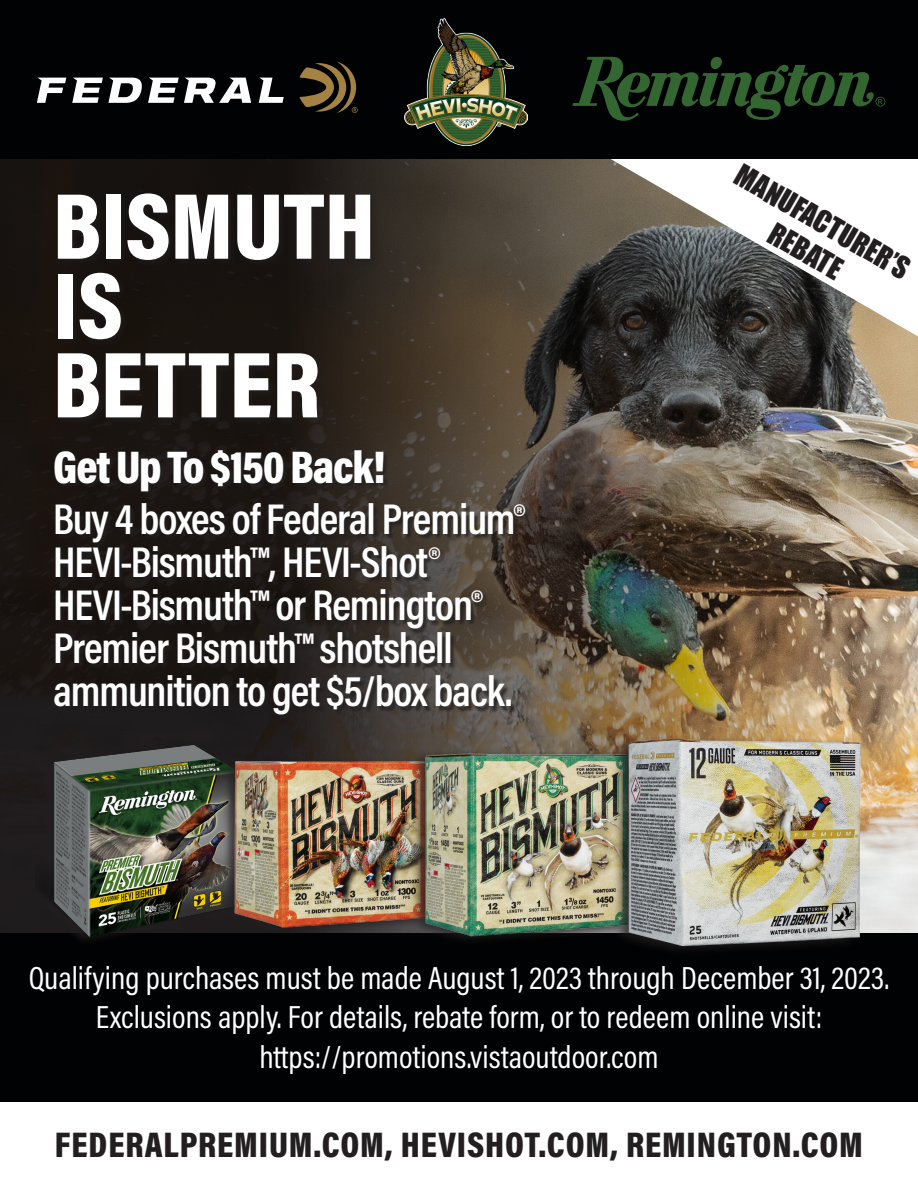
<style>
.page{position:relative;width:918px;height:1188px;background:#fff}
.page>*{position:absolute;margin:0;border:0;box-sizing:border-box;transform-origin:0 0}
.t1{font:900 94.95px/79.3px "Acumin Pro Cond";color:#fff}
.t2{font:900 46.2px "Acumin Pro Cond";letter-spacing:-.025em;color:#fff}
.t3{font:600 43.5px/43px "Acumin Pro Cond";letter-spacing:-.025em;color:#fff}
.t4{font:900 36px "Acumin Pro Cond";letter-spacing:.025em;color:#231f20}
.t5{font:32.25px/39px "Acumin Pro Cond";color:#fff;text-align:center}
.t6{font:28.35px/33.9px "Impact";color:#231f20;text-align:center}
</style>
<div class="page">
<img style="left:831px;top:336px;width:87px;height:597px">
<img style="left:0;top:159px;width:831px;height:774px">
<svg style="left:487px;top:159px;width:430px;height:177px"></svg>
<div style="left:0;top:0;width:918px;height:159px;background:#010203"></div>
<div style="left:55px;top:191px;width:324px;height:235px;background:#231f20;opacity:.75"></div>
<div style="left:0;top:933px;width:918px;height:169px;background:#010203"></div>
<svg style="left:37px;top:78px;width:29px;height:25px"></svg>
<svg style="left:259px;top:78px;width:25px;height:25px"></svg>
<svg style="left:72px;top:78px;width:179px;height:25px"></svg>
<svg style="left:299px;top:62px;width:59px;height:51px"></svg>
<div style="left:55px;top:452px;width:476px;height:269px;background:#231f20;opacity:.75"></div>
<div style="left:23px;top:741px;width:216px;height:206px;background:#231f20"></div>
<img style="left:36px;top:731px;width:217px;height:214px">
<div style="left:222px;top:757px;width:204px;height:180px;background:#231f20;opacity:.75"></div>
<img style="left:231px;top:759px;width:179px;height:171px">
<div style="left:410px;top:748px;width:219px;height:199px;background:#231f20;opacity:.75"></div>
<img style="left:422px;top:752px;width:191px;height:187px">
<div style="left:613px;top:734px;width:249px;height:223px;background:#231f20;opacity:.75"></div>
<img style="left:626px;top:718px;width:237px;height:233px">
<img style="left:405px;top:19px;width:122px;height:127px">
<svg style="left:572px;top:57px;width:313px;height:64px"></svg>
<h1 class="t1" style="left:53px;top:184px;width:323px">BISMUTH<br>IS<br>BETTER</h1>
<h2 class="t2" style="left:53px;top:437px;width:334px">Get Up To $150 Back!</h2>
<h3 class="t3" style="left:53px;top:497px;width:474px">Buy 4 boxes of Federal Premium®<br>HEVI-Bismuth™, HEVI-Shot®<br>HEVI-Bismuth™ or Remington®<br>Premier Bismuth™ shotshell ammunition to get $5/box back.</h3>
<p class="t6" style="left:746px;top:157px;width:198px;rotate:30deg">MANUFACTURER’S<br>REBATE</p>
<p class="t5" style="left:29px;top:958px;width:862px">Qualifying purchases must be made August 1, 2023 through December 31, 2023.<br>Exclusions apply. For details, rebate form, or to redeem online visit: https://promotions.vistaoutdoor.com</p>
<p class="t4" style="left:55px;top:1121px;width:810px">FEDERALPREMIUM.COM, HEVISHOT.COM, REMINGTON.COM</p>
</div>
